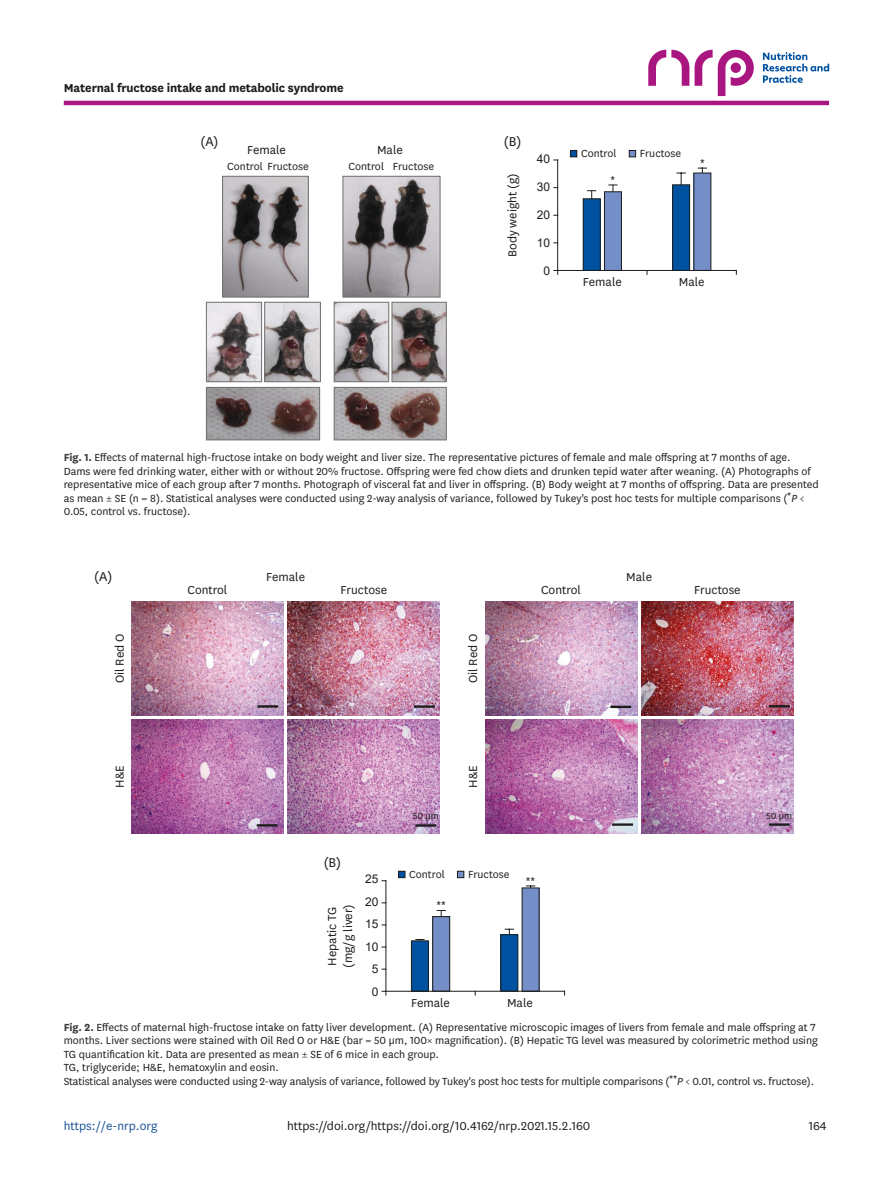
<style>
.page{position:relative;width:893px;height:1191px;background:#fff}
.page>*{position:absolute;margin:0;border:0;box-sizing:border-box;transform-origin:0 0}
.t1{font:15px "National";color:#1d1d1b}
.doi_running_footer{font:13.5px/16.2px "National";color:#1d1d1b}
.alt-title-type{font:700 13.5px "National";letter-spacing:-.01em;color:#1d1d1b}
.t2{font:13.5px "National";color:#1b5297}
.fig_caption{font:12px/13.5px "National";color:#1d1d1b}
.t3{font:12px/22.4px "Arial";color:#1d1d1b;text-align:center}
.t4{font:12px "Arial Unicode MS";color:#1d1d1b}
.t5{font:10.5px "National";color:#1d1d1b}
.s1{font-weight:700;color:#3d3d3c}
.s2{font-family:"Arial Unicode MS";font-size:10.5px}
.s3{font-style:italic}
</style>
<div class="page">
<hr style="left:64px;top:101px;width:765px;height:4px;background:#a91680">
<svg style="left:695px;top:50px;width:59px;height:46px"></svg>
<svg style="left:648px;top:50px;width:41px;height:36px"></svg>
<svg style="left:763px;top:52px;width:66px;height:31px"></svg>
<svg style="left:588px;top:190px;width:8px;height:8px"></svg>
<svg style="left:677px;top:173px;width:8px;height:12px"></svg>
<svg style="left:609px;top:185px;width:8px;height:6px"></svg>
<svg style="left:698px;top:168px;width:9px;height:5px"></svg>
<hr style="left:557px;top:160px;width:1px;height:110px;background:#1d1d1b">
<div style="left:673px;top:185px;width:17px;height:85px;background:#0052a1"></div>
<div style="left:672px;top:185px;width:18px;height:86px;border:1px solid #1d1d1b"></div>
<div style="left:583px;top:199px;width:17px;height:71px;background:#0052a1"></div>
<div style="left:583px;top:198px;width:17px;height:73px;border:1px solid #1d1d1b"></div>
<div style="left:694px;top:173px;width:17px;height:97px;background:#748ec8"></div>
<div style="left:604px;top:192px;width:17px;height:78px;background:#748ec8"></div>
<div style="left:604px;top:191px;width:18px;height:80px;border:1px solid #1d1d1b"></div>
<hr style="left:558px;top:270px;width:178px;height:1px;background:#1d1d1b">
<div style="left:570px;top:150px;width:7px;height:7px;background:#0052a1"></div>
<div style="left:570px;top:150px;width:7px;height:7px;border:1px solid #1d1d1b"></div>
<div style="left:629px;top:150px;width:7px;height:7px;background:#748ec8"></div>
<div style="left:629px;top:150px;width:7px;height:7px;border:1px solid #1d1d1b"></div>
<img style="left:345px;top:178px;width:93px;height:117px">
<div style="left:343px;top:176px;width:97px;height:121px;border:1px solid #70706f"></div>
<img style="left:336px;top:389px;width:108px;height:49px">
<div style="left:334px;top:387px;width:112px;height:53px;border:1px solid #70706f"></div>
<img style="left:394px;top:304px;width:50px;height:76px">
<div style="left:392px;top:302px;width:54px;height:80px;border:1px solid #70706f"></div>
<img style="left:336px;top:304px;width:51px;height:76px">
<div style="left:334px;top:302px;width:55px;height:80px;border:1px solid #70706f"></div>
<img style="left:224px;top:178px;width:83px;height:117px">
<div style="left:222px;top:176px;width:87px;height:121px;border:1px solid #70706f"></div>
<img style="left:208px;top:389px;width:110px;height:49px">
<div style="left:206px;top:387px;width:114px;height:53px;border:1px solid #70706f"></div>
<img style="left:208px;top:304px;width:52px;height:76px">
<div style="left:206px;top:302px;width:56px;height:80px;border:1px solid #70706f"></div>
<img style="left:266px;top:304px;width:53px;height:76px">
<div style="left:264px;top:302px;width:57px;height:80px;border:1px solid #70706f"></div>
<svg style="left:505px;top:928px;width:9px;height:6px"></svg>
<svg style="left:437px;top:910px;width:8px;height:6px"></svg>
<svg style="left:526px;top:885px;width:9px;height:2px"></svg>
<hr style="left:385px;top:880px;width:1px;height:111px;background:#1d1d1b">
<div style="left:501px;top:934px;width:17px;height:57px;background:#0052a1"></div>
<div style="left:501px;top:934px;width:17px;height:57px;border:1px solid #1d1d1b"></div>
<div style="left:411px;top:940px;width:17px;height:51px;background:#0052a1"></div>
<div style="left:411px;top:940px;width:18px;height:51px;border:1px solid #1d1d1b"></div>
<div style="left:522px;top:888px;width:17px;height:103px;background:#748ec8"></div>
<div style="left:433px;top:916px;width:17px;height:75px;background:#748ec8"></div>
<div style="left:432px;top:916px;width:18px;height:75px;border:1px solid #1d1d1b"></div>
<hr style="left:386px;top:991px;width:179px;height:1px;background:#1d1d1b">
<div style="left:398px;top:871px;width:7px;height:6px;border:1px solid #1d1d1b"></div>
<div style="left:457px;top:871px;width:7px;height:6px;background:#748ec8"></div>
<div style="left:457px;top:871px;width:7px;height:6px;border:1px solid #1d1d1b"></div>
<img style="left:485px;top:719px;width:153px;height:114px">
<hr style="left:612px;top:823px;width:21px;height:2px;background:#1d1d1b">
<img style="left:131px;top:601px;width:152px;height:114px">
<hr style="left:257px;top:705px;width:21px;height:2px;background:#1d1d1b">
<img style="left:642px;top:719px;width:152px;height:114px">
<hr style="left:769px;top:823px;width:21px;height:2px;background:#1d1d1b">
<img style="left:288px;top:601px;width:152px;height:114px">
<hr style="left:414px;top:705px;width:21px;height:2px;background:#1d1d1b">
<img style="left:131px;top:719px;width:152px;height:114px">
<hr style="left:257px;top:824px;width:21px;height:2px;background:#1d1d1b">
<img style="left:485px;top:601px;width:153px;height:114px">
<hr style="left:610px;top:705px;width:21px;height:3px;background:#1d1d1b">
<img style="left:288px;top:719px;width:152px;height:114px">
<hr style="left:415px;top:824px;width:21px;height:2px;background:#1d1d1b">
<img style="left:642px;top:601px;width:152px;height:114px">
<hr style="left:769px;top:705px;width:21px;height:2px;background:#1d1d1b">
<p class="alt-title-type" style="left:64px;top:78px;width:281px">Maternal fructose intake and metabolic syndrome</p>
<p class="t1" style="left:200px;top:132px;width:20px">(A)</p>
<p class="doi_running_footer" style="left:247px;top:141px;width:40px">Female</p>
<p class="fig_caption" style="left:227px;top:159px;width:83px">Control Fructose</p>
<p class="fig_caption" style="left:349px;top:159px;width:87px">Control Fructose</p>
<p class="doi_running_footer" style="left:377px;top:141px;width:27px">Male</p>
<p class="t1" style="left:504px;top:132px;width:19px">(B)</p>
<p class="doi_running_footer" style="left:504px;top:257px;width:85px;rotate:-90deg">Body weight (g)</p>
<p class="t3" style="left:537px;top:147px;width:15px">40</p>
<p class="t3" style="left:537px;top:175px;width:15px">30</p>
<p class="t3" style="left:537px;top:203px;width:15px">20</p>
<p class="t3" style="left:537px;top:231px;width:15px">10</p>
<p class="t3" style="left:543px;top:259px;width:8px">0</p>
<p class="fig_caption" style="left:581px;top:146px;width:37px">Control</p>
<p class="fig_caption" style="left:640px;top:146px;width:43px">Fructose</p>
<p class="t4" style="left:611px;top:172px;width:6px">*</p>
<p class="t4" style="left:700px;top:155px;width:6px">*</p>
<p class="doi_running_footer" style="left:583px;top:273px;width:40px">Female</p>
<p class="doi_running_footer" style="left:679px;top:273px;width:27px">Male</p>
<p class="fig_caption" style="left:64px;top:450px;width:756px"><span class="s1">Fig. 1.</span> Effects of maternal high-fructose intake on body weight and liver size. The representative pictures of female and male offspring at 7 months of age.<br>Dams were fed drinking water, either with or without 20% fructose. Offspring were fed chow diets and drunken tepid water after weaning. (A) Photographs of representative mice of each group after 7 months. Photograph of visceral fat and liver in offspring. (B) Body weight at 7 months of offspring. Data are presented as mean ± SE (n = 8). Statistical analyses were conducted using 2-way analysis of variance, followed by Tukey's post hoc tests for multiple comparisons (<span class="s2">*</span><span class="s3">P</span> &lt; 0.05, control vs. fructose).</p>
<p class="t1" style="left:94px;top:566px;width:20px">(A)</p>
<p class="doi_running_footer" style="left:266px;top:568px;width:40px">Female</p>
<p class="doi_running_footer" style="left:188px;top:581px;width:41px">Control</p>
<p class="doi_running_footer" style="left:341px;top:581px;width:48px">Fructose</p>
<p class="doi_running_footer" style="left:111px;top:683px;width:51px;rotate:-90deg">Oil Red O</p>
<p class="doi_running_footer" style="left:464px;top:683px;width:51px;rotate:-90deg">Oil Red O</p>
<p class="doi_running_footer" style="left:626px;top:568px;width:27px">Male</p>
<p class="doi_running_footer" style="left:541px;top:581px;width:41px">Control</p>
<p class="doi_running_footer" style="left:694px;top:581px;width:48px">Fructose</p>
<p class="doi_running_footer" style="left:111px;top:788px;width:24px;rotate:-90deg">H&amp;E</p>
<p class="t1" style="left:324px;top:852px;width:19px">(B)</p>
<p class="doi_running_footer" style="left:323px;top:967px;width:65px;rotate:-90deg">Hepatic TG (mg/g liver)</p>
<p class="t3" style="left:365px;top:868px;width:15px">25<br>20<br>15<br>10<br>5<br>0</p>
<p class="doi_running_footer" style="left:464px;top:788px;width:24px;rotate:-90deg">H&amp;E</p>
<p class="t5" style="left:413px;top:809px;width:28px">50 µm</p>
<p class="t5" style="left:766px;top:809px;width:28px">50 µm</p>
<p class="fig_caption" style="left:409px;top:866px;width:37px">Control</p>
<p class="fig_caption" style="left:468px;top:866px;width:43px">Fructose</p>
<p class="t4" style="left:436px;top:897px;width:11px">**</p>
<p class="t4" style="left:526px;top:873px;width:11px">**</p>
<p class="doi_running_footer" style="left:411px;top:994px;width:40px">Female</p>
<p class="doi_running_footer" style="left:507px;top:994px;width:27px">Male</p>
<p class="fig_caption" style="left:64px;top:1019px;width:755px"><span class="s1">Fig. 2.</span> Effects of maternal high-fructose intake on fatty liver development. (A) Representative microscopic images of livers from female and male offspring at 7 months. Liver sections were stained with Oil Red O or H&amp;E (bar = 50 μm, 100× magnification). (B) Hepatic TG level was measured by colorimetric method using TG quantification kit. Data are presented as mean ± SE of 6 mice in each group.<br>TG, triglyceride; H&amp;E, hematoxylin and eosin.<br>Statistical analyses were conducted using 2-way analysis of variance, followed by Tukey's post hoc tests for multiple comparisons (<span class="s2">**</span><span class="s3">P</span> &lt; 0.01, control vs. fructose).</p>
<p class="t2" style="left:64px;top:1117px;width:95px">https://e-nrp.org</p>
<p class="doi_running_footer" style="left:287px;top:1116px;width:305px">https://doi.org/https://doi.org/10.4162/nrp.2021.15.2.160</p>
<p class="doi_running_footer" style="left:809px;top:1116px;width:19px">164</p>
</div>
